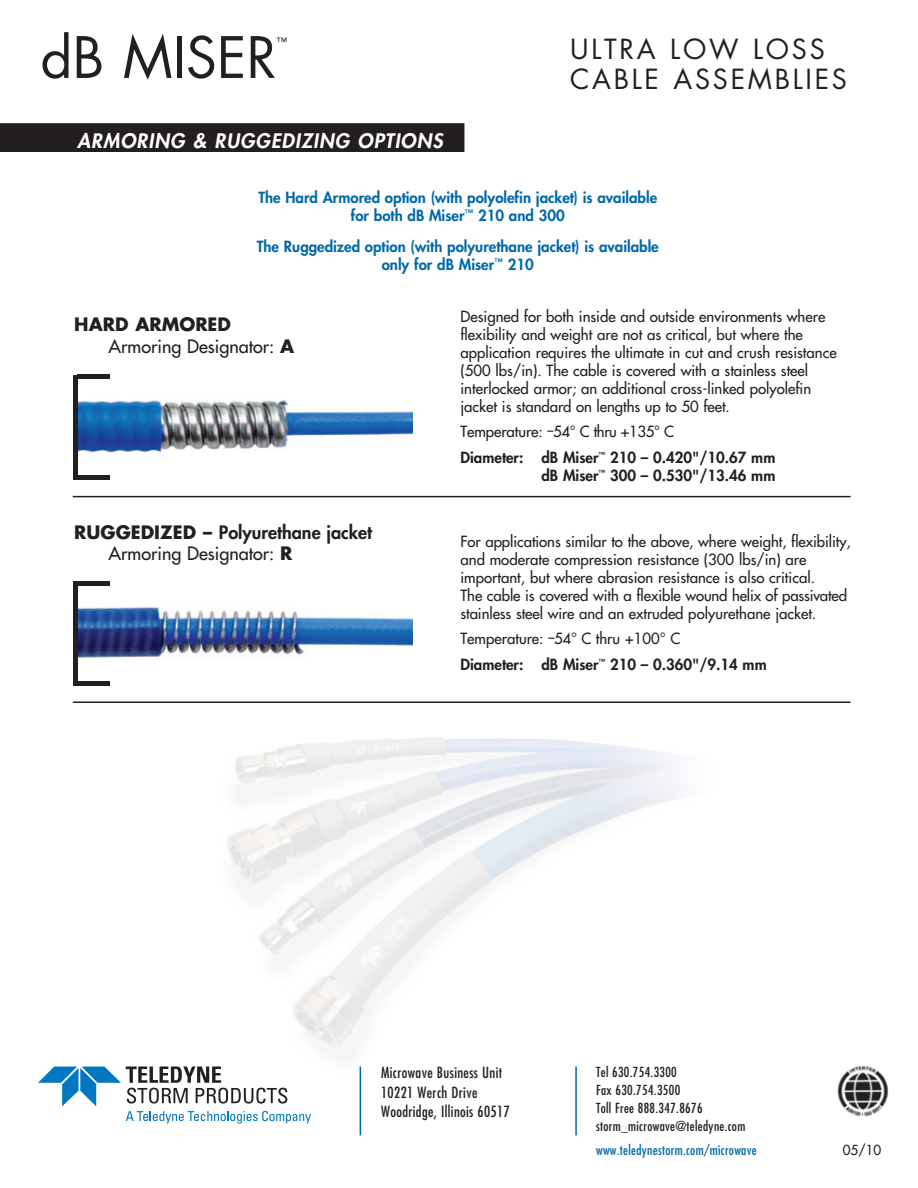
<style>
.page{position:relative;width:918px;height:1188px;background:#fff}
.page>*{position:absolute;margin:0;border:0;box-sizing:border-box;transform-origin:0 0}
.t1{font:55.5px "Futura";color:#231f20}
.t2{font:27px/30px "Futura";letter-spacing:.1em;color:#231f20}
.t3{font:italic 800 19.5px "Futura";letter-spacing:.05em;color:#fff}
.t4{font:18px/21.6px "Futura";color:#231f20}
.t5{font:15px/18px "Futura";color:#231f20}
.t6{font:800 15px/18px "Futura";color:#0068a9;text-align:center}
.t7{font:800 15px "Futura";color:#231f20}
.t8{font:condensed 15px/19.5px "Futura";letter-spacing:.025em;color:#231f20}
.t9{font:condensed 13.5px/18px "Futura";letter-spacing:.025em;color:#231f20}
.t10{font:condensed 13.5px "Futura";letter-spacing:.025em;color:#0068a9}
.t11{font:13.5px "Futura";color:#231f20}
.t12{font:11.25px "Futura";color:#231f20}
.t13{font:800 6.75px "Futura";color:#231f20}
.s1{font-weight:700}
.s2{font-weight:800}
</style>
<div class="page">
<svg style="left:38px;top:1066px;width:273px;height:58px"></svg>
<img style="left:837px;top:1065px;width:52px;height:52px">
<hr style="left:360px;top:1066px;width:1px;height:69px;background:#0068a9">
<hr style="left:575px;top:1066px;width:2px;height:69px;background:#0068a9">
<hr style="left:73px;top:496px;width:777px;height:1px;background:#231f20">
<hr style="left:73px;top:701px;width:777px;height:2px;background:#231f20">
<img style="left:77px;top:585px;width:335px;height:97px">
<hr style="left:73px;top:581px;width:4px;height:105px;background:#231f20">
<hr style="left:77px;top:581px;width:33px;height:4px;background:#231f20">
<hr style="left:77px;top:682px;width:33px;height:4px;background:#231f20">
<img style="left:77px;top:374px;width:335px;height:101px">
<hr style="left:73px;top:375px;width:4px;height:104px;background:#231f20">
<hr style="left:77px;top:375px;width:33px;height:4px;background:#231f20">
<hr style="left:77px;top:475px;width:33px;height:4px;background:#231f20">
<div style="left:0;top:123px;width:464px;height:29px;background:#231f20"></div>
<h1 class="t1" style="left:40px;top:19px;width:238px">dB MISER</h1>
<p class="t12" style="left:277px;top:34px;width:12px">™</p>
<h2 class="t2" style="left:570px;top:33px;width:278px">ULTRA LOW LOSS<br>CABLE ASSEMBLIES</h2>
<h3 class="t3" style="left:77px;top:128px;width:367px">ARMORING &amp; RUGGEDIZING OPTIONS</h3>
<p class="t6" style="left:258px;top:188px;width:400px">The Hard Armored option (with polyolefin jacket) is available for both dB Miser<sup>™</sup> 210 and 300</p>
<p class="t6" style="left:257px;top:237px;width:403px">The Ruggedized option (with polyurethane jacket) is available only for dB Miser<sup>™</sup> 210</p>
<p class="t4" style="left:109px;top:314px;width:187px;text-indent:-34px"><span class="s1">HARD ARMORED<br></span>Armoring Designator: <span class="s1">A</span></p>
<p class="t5" style="left:460px;top:307px;width:378px">Designed for both inside and outside environments where flexibility and weight are not as critical, but where the application requires the ultimate in cut and crush resistance (500 lbs/in). The cable is covered with a stainless steel interlocked armor; an additional cross-linked polyolefin jacket is standard on lengths up to 50 feet.</p>
<p class="t5" style="left:460px;top:423px;width:215px">Temperature: –54° C thru +135° C</p>
<p class="t7" style="left:460px;top:447px;width:140px">Diameter: dB Miser</p>
<p class="t13" style="left:599px;top:450px;width:8px">™</p>
<p class="t7" style="left:610px;top:447px;width:167px">210 – 0.420"/10.67 mm</p>
<p class="t7" style="left:541px;top:465px;width:59px">dB Miser</p>
<p class="t13" style="left:599px;top:468px;width:8px">™</p>
<p class="t7" style="left:610px;top:465px;width:167px">300 – 0.530"/13.46 mm</p>
<p class="t4" style="left:109px;top:521px;width:265px;text-indent:-34px"><span class="s1">RUGGEDIZED –</span> <span class="s2">Polyurethane jacket<br></span>Armoring Designator: <span class="s1">R</span></p>
<p class="t5" style="left:460px;top:532px;width:392px">For applications similar to the above, where weight, flexibility, and moderate compression resistance (300 lbs/in) are important, but where abrasion resistance is also critical.<br>The cable is covered with a flexible wound helix of passivated stainless steel wire and an extruded polyurethane jacket.</p>
<p class="t5" style="left:460px;top:629px;width:221px">Temperature: –54° C thru +100° C</p>
<p class="t7" style="left:460px;top:654px;width:140px">Diameter: dB Miser</p>
<p class="t13" style="left:599px;top:657px;width:8px">™</p>
<p class="t7" style="left:610px;top:654px;width:158px">210 – 0.360"/9.14 mm</p>
<p class="t8" style="left:381px;top:1063px;width:130px">Microwave Business Unit<br>10221 Werch Drive<br>Woodridge, Illinois 60517</p>
<p class="t9" style="left:596px;top:1063px;width:151px">Tel 630.754.3300<br>Fax 630.754.3500<br>Toll Free 888.347.8676 storm_microwave@teledyne.com</p>
<p class="t10" style="left:596px;top:1142px;width:162px">www.teledynestorm.com/microwave</p>
<p class="t11" style="left:843px;top:1141px;width:40px">05/10</p>
</div>
